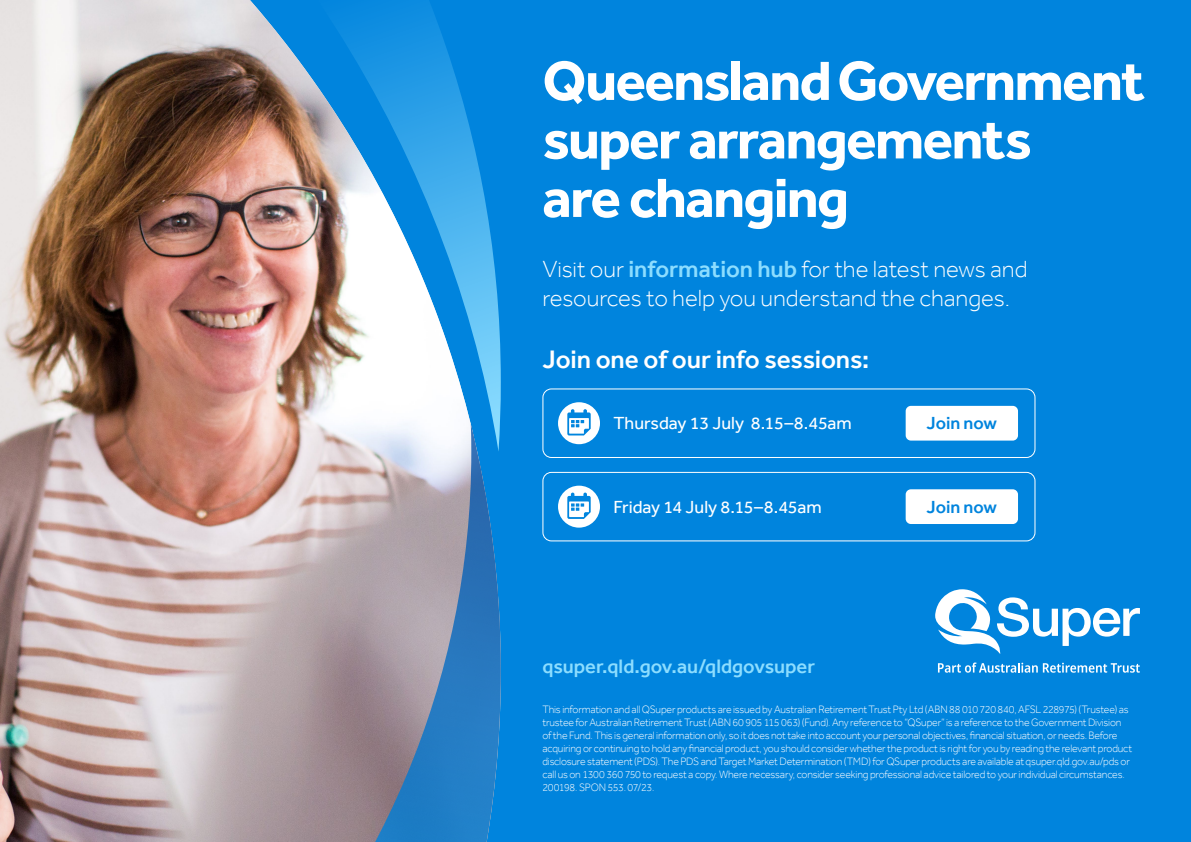
<style>
.page{position:relative;width:1191px;height:842px;background:#0084dd}
.page>*{position:absolute;margin:0;border:0;box-sizing:border-box;transform-origin:0 0}
.t1{font:700 57px/58.5px "Effra";letter-spacing:-.03em;color:#fff}
.t2{font:500 26px "Effra";letter-spacing:-.005em;color:#fff}
.t3{font:300 24px/28.8px "Effra";letter-spacing:-.005em;color:#fff}
.t4{font:500 20px "Effra";color:#8cddff}
.t5{font:18px "Effra";color:#fff}
.t6{font:500 18px "Effra";color:#0084dd}
.t7{font:300 11px/13px "Effra";letter-spacing:-.015em;color:#fff;scale:.96 1}
.s1{font-weight:500;color:#8cddff}
</style>
<div class="page">
<img style="left:0;top:0;width:317px;height:424px">
<svg style="left:317px;top:0;width:184px;height:424px"></svg>
<svg style="left:0;top:424px;width:501px;height:418px;background:#aba4ad"></svg>
<svg style="left:935px;top:589px;width:205px;height:65px"></svg>
<svg style="left:938px;top:662px;width:201px;height:11px"></svg>
<div style="left:542px;top:388px;width:493px;height:70px;border:1px solid #fff;border-radius:9px"></div>
<div style="left:542px;top:472px;width:493px;height:69px;border:1px solid #fff;border-radius:9px"></div>
<div style="left:905px;top:406px;width:113px;height:35px;background:#fff;border-radius:5px"></div>
<div style="left:905px;top:489px;width:113px;height:35px;background:#fff;border-radius:5px"></div>
<svg style="left:558px;top:402px;width:42px;height:42px"></svg>
<svg style="left:558px;top:486px;width:42px;height:42px"></svg>
<h1 class="t1" style="left:542px;top:51px;width:604px">Queensland Government super arrangements<br>are changing</h1>
<h3 class="t3" style="left:542px;top:255px;width:487px">Visit our <span class="s1">information hub</span> for the latest news and resources to help you understand the changes.</h3>
<h2 class="t2" style="left:542px;top:344px;width:328px">Join one of our info sessions:</h2>
<h3 class="t5" style="left:613px;top:412px;width:240px">Thursday 13 July 8.15–8.45am</h3>
<h3 class="t5" style="left:613px;top:496px;width:210px">Friday 14 July 8.15–8.45am</h3>
<h3 class="t4" style="left:542px;top:654px;width:274px">qsuper.qld.gov.au/qldgovsuper</h3>
<h3 class="t6" style="left:926px;top:412px;width:72px">Join now</h3>
<h3 class="t6" style="left:926px;top:496px;width:72px">Join now</h3>
<p class="t7" style="left:542px;top:703px;width:616px">This information and all QSuper products are issued by Australian Retirement Trust Pty Ltd (ABN 88 010 720 840, AFSL 228975) (Trustee) as trustee for Australian Retirement Trust (ABN 60 905 115 063) (Fund). Any reference to “QSuper” is a reference to the Government Division of the Fund. This is general information only, so it does not take into account your personal objectives, financial situation, or needs. Before acquiring or continuing to hold any financial product, you should consider whether the product is right for you by reading the relevant product disclosure statement (PDS). The PDS and Target Market Determination (TMD) for QSuper products are available at qsuper.qld.gov.au/pds or call us on 1300 360 750 to request a copy. Where necessary, consider seeking professional advice tailored to your individual circumstances.<br>200198. SPON 553. 07/23.</p>
</div>
